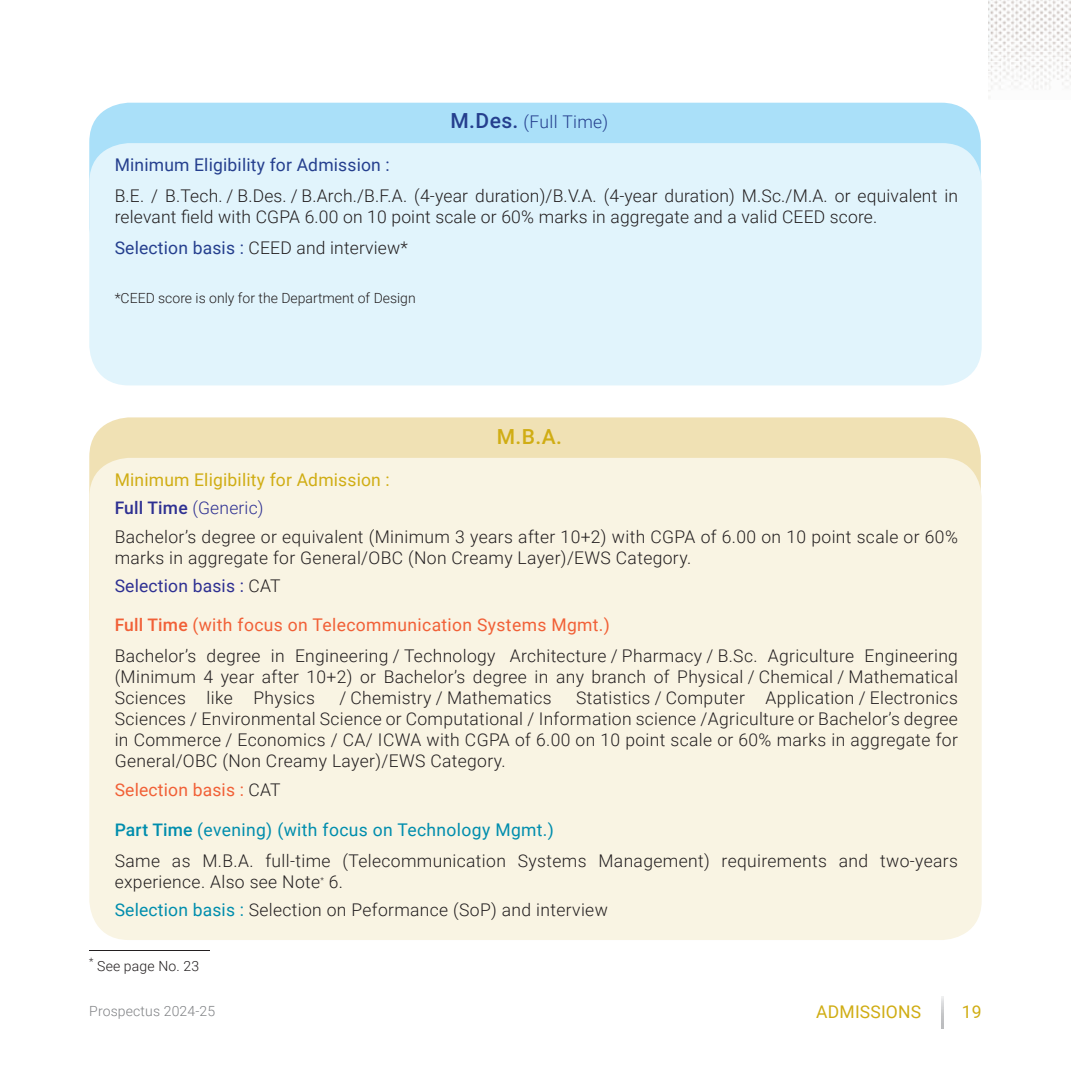
<style>
.page{position:relative;width:1071px;height:1071px;background:#fff}
.page>*{position:absolute;margin:0;border:0;box-sizing:border-box;transform-origin:0 0}
.t1{font:500 21px "Roboto";color:#d0ad14}
.t2{font:300 17.5px/21px "Roboto";letter-spacing:.02em;color:#231f20}
.t3{font:17.5px "Roboto";letter-spacing:.01em;color:#253f8e}
.t4{font:17.5px "Roboto";letter-spacing:.01em;color:#f16037}
.t5{font:300 17.5px "Roboto";letter-spacing:.02em;color:#253f8e}
.t6{font:17.5px "Roboto";letter-spacing:.01em;color:#d0ad14}
.t7{font:300 14px "Roboto";color:#231f20}
.t8{font:300 14px "Roboto";letter-spacing:.01em;color:#808285}
.s1{font-weight:500;font-size:21px}
.s2{font-weight:400;color:#253f8e}
.s3{font-weight:400;color:#d0ad14}
.s4{font-weight:500;color:#2e3092}
.s5{color:#2e3092}
.s6{font-weight:400;color:#2e3092}
.s7{font-weight:500;color:#f16037}
.s8{font-weight:400;color:#f16037}
.s9{font-weight:300;color:#231f20}
.s10{font-weight:500;color:#008dad}
.s11{font-weight:400;color:#008dad}
</style>
<div class="page">
<img style="left:988px;top:0;width:83px;height:91px">
<div style="left:89px;top:103px;width:892px;height:164px;background:#aae0f9;border-radius:40px"></div>
<div style="left:89px;top:417px;width:892px;height:74px;background:#f0e1b4"></div>
<div style="left:89px;top:143px;width:893px;height:242px;background:#e1f4fc;border-radius:40px"></div>
<div style="left:89px;top:458px;width:893px;height:482px;background:#f9f4e3;border-radius:40px"></div>
<hr style="left:89px;top:950px;width:121px;height:1px;background:#231f20">
<p class="t5" style="left:450px;top:110px;width:159px"><span class="s1">M.Des.</span> (Full Time)</p>
<p class="t3" style="left:115px;top:152px;width:277px">Minimum Eligibility for Admission :</p>
<p class="t2" style="left:115px;top:184px;width:845px">B.E. / B.Tech. / B.Des. / B.Arch./B.F.A. (4-year duration)/B.V.A. (4-year duration) M.Sc./M.A. or equivalent in relevant field with CGPA 6.00 on 10 point scale or 60% marks in aggregate and a valid CEED score.</p>
<p class="t2" style="left:115px;top:236px;width:295px"><span class="s2">Selection basis :</span> CEED and interview*</p>
<p class="t7" style="left:115px;top:288px;width:303px">*CEED score is only for the Department of Design</p>
<p class="t1" style="left:497px;top:422px;width:67px">M.B.A.</p>
<p class="t2" style="left:115px;top:465px;width:845px;line-height:28.3px"><span class="s3">Minimum Eligibility for Admission :<br></span><span class="s4">Full Time</span> <span class="s5">(Generic)<br></span>Bachelor’s degree or equivalent (Minimum 3 years after 10+2) with CGPA of 6.00 on 10 point scale or 60%</p>
<p class="t2" style="left:115px;top:542px;width:578px;line-height:28.3px">marks in aggregate for General/OBC (Non Creamy Layer)/EWS Category.<br><span class="s6">Selection basis :</span> CAT</p>
<p class="t2" style="left:115px;top:609px;width:845px;line-height:31px"><span class="s7">Full Time</span> <span class="s8">(with focus on Telecommunication Systems Mgmt.)<br></span>Bachelor’s degree in Engineering / Technology Architecture / Pharmacy / B.Sc. Agriculture Engineering</p>
<p class="t2" style="left:115px;top:666px;width:845px">(Minimum 4 year after 10+2) or Bachelor’s degree in any branch of Physical / Chemical / Mathematical<br>Sciences like Physics</p>
<p class="t2" style="left:115px;top:687px;width:845px;text-align:justify;text-indent:461px">Statistics / Computer Application / Electronics Sciences / Environmental Science or Computational / Information science /Agriculture or Bachelor’s degree in Commerce / Economics / CA/ ICWA with CGPA of 6.00 on 10 point scale or 60% marks in aggregate for General/OBC (Non Creamy Layer)/EWS Category.</p>
<p class="t4" style="left:115px;top:777px;width:167px">Selection basis : <span class="s9">CAT</span></p>
<p class="t2" style="left:115px;top:813px;width:845px;line-height:31px"><span class="s10">Part Time</span> <span class="s11">(evening) (with focus on Technology Mgmt.)<br></span>Same as M.B.A. full-time (Telecommunication Systems Management) requirements and two-years</p>
<p class="t2" style="left:115px;top:867px;width:495px;line-height:28.5px">experience. Also see Note<sup>*</sup> 6.<br><span class="s11">Selection basis :</span> Selection on Peformance (SoP) and interview</p>
<p class="t7" style="left:89px;top:956px;width:111px"><sup>*</sup> See page No. 23</p>
<p class="t2" style="left:339px;top:687px;width:214px">/ Chemistry / Mathematics</p>
<p class="t8" style="left:89px;top:1002px;width:127px">Prospectus 2024-25</p>
<p class="t6" style="left:816px;top:999px;width:106px">ADMISSIONS</p>
<p class="t6" style="left:962px;top:999px;width:21px">19</p>
</div>
